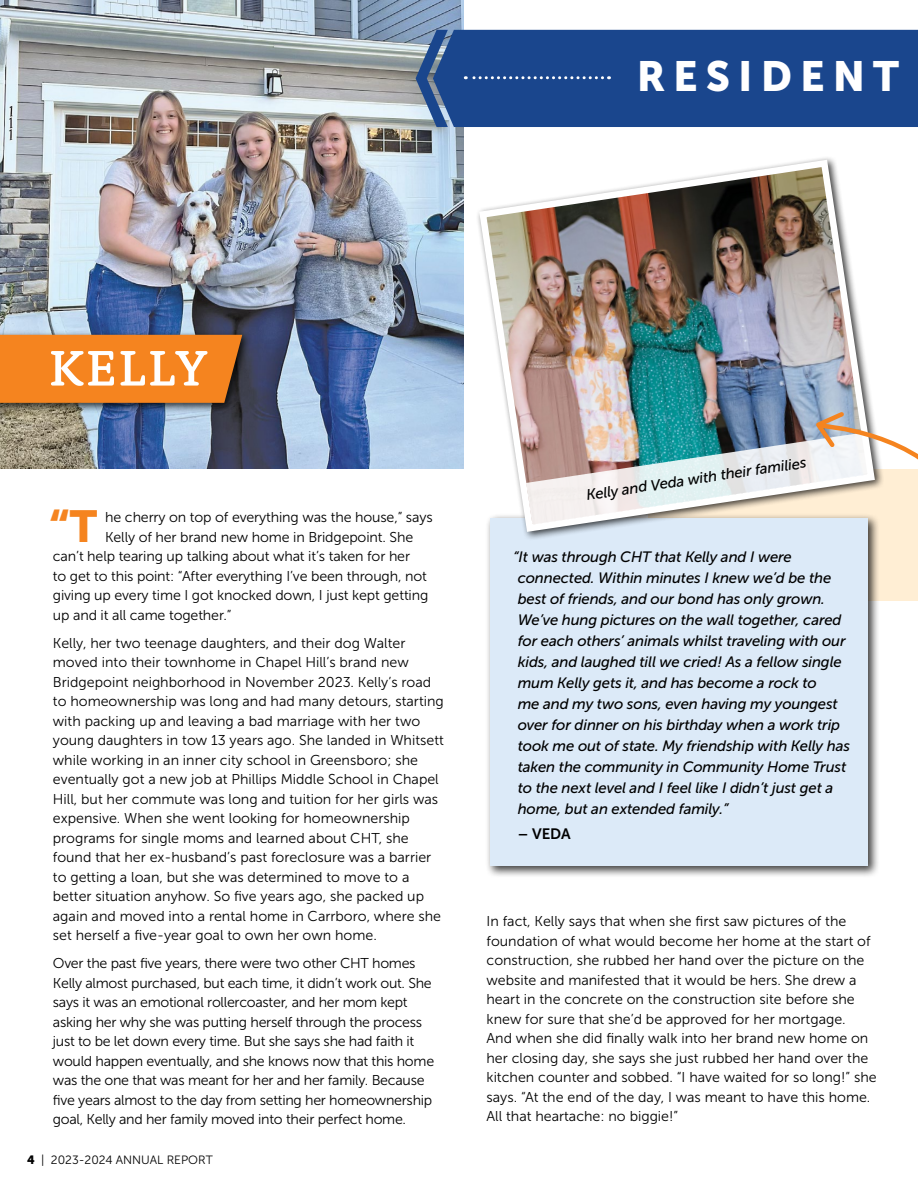
<style>
.page{position:relative;width:918px;height:1188px;background:#fff}
.page>*{position:absolute;margin:0;border:0;box-sizing:border-box;transform-origin:0 0}
.t1{font:500 51.3px "Rooney";letter-spacing:.05em;color:#fff}
.t2{font:44.55px "Museo Sans 900";color:#f5841f}
.t3{font:42px "Museo Sans 900";letter-spacing:.19em;color:#fff}
.t4{font:italic 15px/21px "Museo Sans 500";letter-spacing:-.01em;color:#000}
.t5{font:15px "Museo Sans 700";color:#000}
.t6{font:14.25px/19.5px "Museo Sans 300";color:#000}
.t7{font:14.25px/19.5px "Museo Sans 300";letter-spacing:-.02em;color:#000}
.t8{font:12px "Museo Sans 300";color:#000}
.s1{font-family:"Museo Sans 900"}
</style>
<div class="page">
<img style="left:0;top:0;width:463px;height:469px">
<div style="left:648px;top:469px;width:270px;height:131px;background:#ffeed4"></div>
<div style="left:0;top:330px;width:252px;height:84px;background:#000;opacity:.75"></div>
<div style="left:0;top:335px;width:242px;height:68px;background:#f5841f"></div>
<div style="left:485px;top:513px;width:395px;height:365px;background:#000;opacity:.75"></div>
<div style="left:490px;top:518px;width:378px;height:348px;background:#dceaf8"></div>
<div style="left:476px;top:156px;width:408px;height:385px;background:#000;opacity:.75"></div>
<img style="left:476px;top:156px;width:403px;height:380px">
<img style="left:526px;top:408px;width:392px;height:117px">
<div style="left:448px;top:30px;width:470px;height:97px;background:#1a468d"></div>
<svg style="left:416px;top:30px;width:32px;height:97px"></svg>
<svg style="left:465px;top:76px;width:138px;height:3px"></svg>
<h3 class="t3" style="left:637px;top:53px;width:264px">RESIDENT</h3>
<h1 class="t1" style="left:49px;top:334px;width:160px">KELLY</h1>
<h2 class="t2" style="left:49px;top:501px;width:50px">“T</h2>
<p class="t6" style="left:105px;top:508px;width:329px">he cherry on top of everything was the house,” says</p>
<p class="t6" style="left:105px;top:527px;width:310px">Kelly of her brand new home in Bridgepoint. She</p>
<p class="t6" style="left:53px;top:547px;width:359px">can’t help tearing up talking about what it’s taken for her</p>
<p class="t6" style="left:53px;top:566px;width:375px">to get to this point: “After everything I’ve been through, not</p>
<p class="t6" style="left:53px;top:585px;width:377px">giving up every time I got knocked down, I just kept getting</p>
<p class="t6" style="left:53px;top:605px;width:180px">up and it all came together.”</p>
<p class="t6" style="left:53px;top:633px;width:393px">Kelly, her two teenage daughters, and their dog Walter moved into their townhome in Chapel Hill’s brand new Bridgepoint neighborhood in November 2023. Kelly’s road to homeownership was long and had many detours, starting with packing up and leaving a bad marriage with her two young daughters in tow 13 years ago. She landed in Whitsett while working in an inner city school in Greensboro; she eventually got a new job at Phillips Middle School in Chapel Hill, but her commute was long and tuition for her girls was expensive. When she went looking for homeownership programs for single moms and learned about CHT, she found that her ex-husband’s past foreclosure was a barrier to getting a loan, but she was determined to move to a better situation anyhow. So five years ago, she packed up again and moved into a rental home in Carrboro, where she set herself a five-year goal to own her own home.</p>
<p class="t7" style="left:53px;top:954px;width:383px">Over the past five years, there were two other CHT homes Kelly almost purchased, but each time, it didn’t work out. She says it was an emotional rollercoaster, and her mom kept asking her why she was putting herself through the process just to be let down every time. But she says she had faith it would happen eventually, and she knows now that this home was the one that was meant for her and her family. Because five years almost to the day from setting her homeownership goal, Kelly and her family moved into their perfect home.</p>
<p class="t8" style="left:27px;top:1153px;width:187px"><span class="s1">4</span> | 2023-2024 ANNUAL REPORT</p>
<p class="t4" style="left:585px;top:484px;width:224px;rotate:-8deg">Kelly and Veda with their families</p>
<p class="t4" style="left:518px;top:546px;width:334px;text-indent:-4px">“It was through CHT that Kelly and I were connected. Within minutes I knew we’d be the best of friends, and our bond has only grown.<br>We’ve hung pictures on the wall together, cared for each others’ animals whilst traveling with our kids, and laughed till we cried! As a fellow single mum Kelly gets it, and has become a rock to<br>me and my two sons, even having my youngest over for dinner on his birthday when a work trip took me out of state. My friendship with Kelly has taken the community in Community Home Trust to the next level and I feel like I didn’t just get a home, but an extended family.”</p>
<p class="t5" style="left:518px;top:826px;width:55px">– VEDA</p>
<p class="t6" style="left:487px;top:912px;width:392px">In fact, Kelly says that when she first saw pictures of the foundation of what would become her home at the start of construction, she rubbed her hand over the picture on the website and manifested that it would be hers. She drew a heart in the concrete on the construction site before she knew for sure that she’d be approved for her mortgage.<br>And when she did finally walk into her brand new home on her closing day, she says she just rubbed her hand over the kitchen counter and sobbed. “I have waited for so long!” she says. “At the end of the day, I was meant to have this home.<br>All that heartache: no biggie!”</p>
</div>
